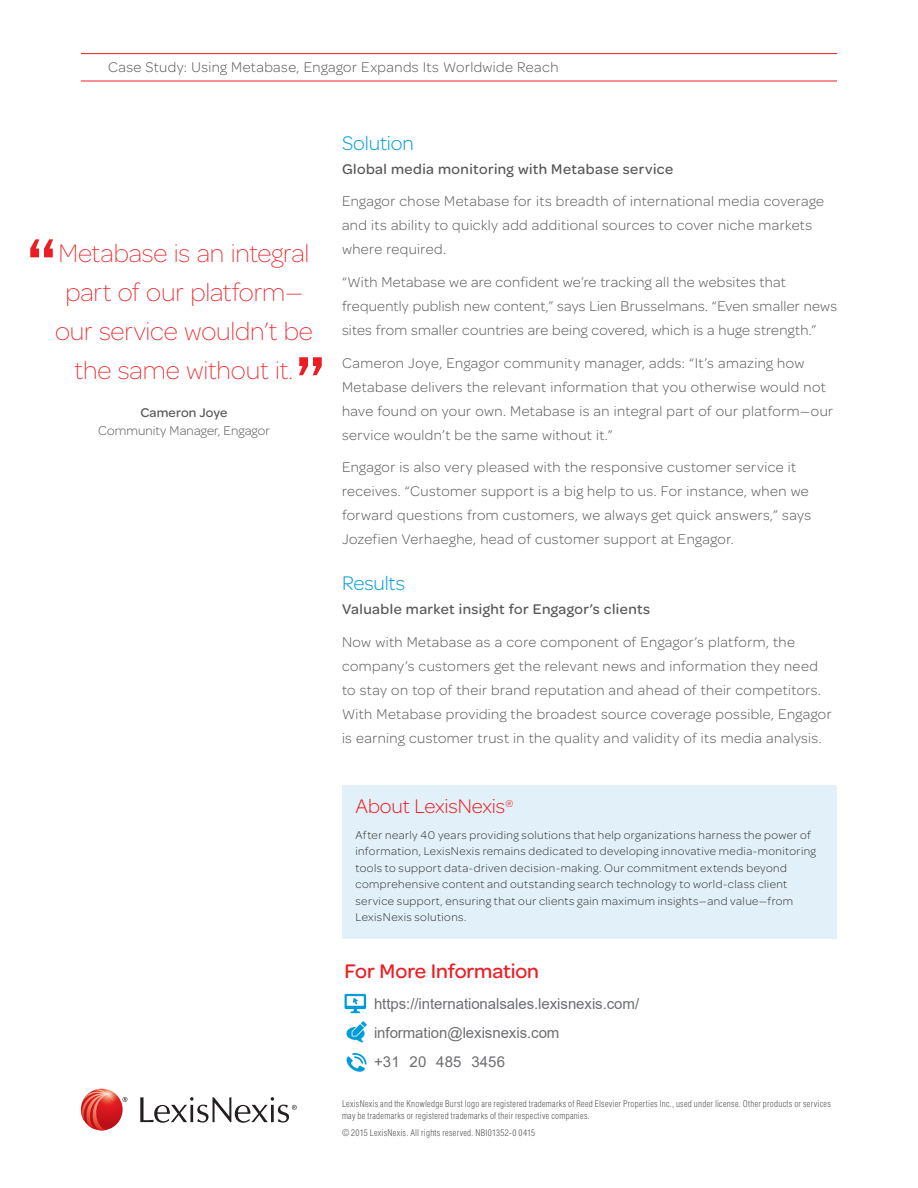
<style>
.page{position:relative;width:918px;height:1188px;background:#fff}
.page>*{position:absolute;margin:0;border:0;box-sizing:border-box;transform-origin:0 0}
.t1{font:74.25px "Trade Gothic Bold Cond Twenty";color:#ee1d23}
.PullQuote{font:200 27px/39px "Omnes";letter-spacing:-.005em;color:#ee1d23;text-align:center}
.t2{font:500 21px "Omnes";letter-spacing:-.005em;color:#ed1d24}
.subhead{font:300 21px "Omnes";letter-spacing:-.01em;color:#ee1d23}
.subhead-2{font:300 21px "Omnes";letter-spacing:-.01em;color:#009cda}
.BodyCopy{font:300 15px/24px "Omnes";letter-spacing:.025em;color:#57585a}
.Intro{font:500 15px "Omnes";letter-spacing:.025em;color:#57585a}
.t3{font:15px/29px "Arial";letter-spacing:-.005em;color:#6d6e71}
.Attribution{font:300 13.5px/18px "Omnes";letter-spacing:.005em;color:#57585a;text-align:center}
.t4{font:300 12px/16.5px "Omnes";letter-spacing:.035em;color:#312f30}
.Legalese{font:300 condensed 9px/12px "Helvetica";letter-spacing:.03em;color:#57585a}
.s1{font-weight:500}
</style>
<div class="page">
<div style="left:342px;top:785px;width:495px;height:154px;background:#e2f1f9"></div>
<hr style="left:81px;top:81px;width:756px;height:1px;background:#ee1d23">
<hr style="left:81px;top:53px;width:756px;height:1px;background:#ee1d23">
<svg style="left:123px;top:1097px;width:4px;height:5px"></svg>
<svg style="left:140px;top:1097px;width:157px;height:26px"></svg>
<svg style="left:81px;top:1089px;width:42px;height:41px"></svg>
<svg style="left:81px;top:1089px;width:34px;height:41px"></svg>
<svg style="left:345px;top:994px;width:21px;height:19px"></svg>
<svg style="left:346px;top:1021px;width:21px;height:22px"></svg>
<svg style="left:346px;top:1053px;width:21px;height:19px"></svg>
<p class="BodyCopy" style="left:108px;top:55px;width:452px">Case Study: Using Metabase, Engagor Expands Its Worldwide Reach</p>
<p class="t1" style="left:25px;top:222px;width:34px">“</p>
<p class="PullQuote" style="left:55px;top:233px;width:259px">Metabase is an integral part of our platform— our service wouldn’t be the same without it.</p>
<p class="Attribution" style="left:98px;top:403px;width:173px"><span class="s1">Cameron Joye<br></span>Community Manager, Engagor</p>
<p class="t1" style="left:294px;top:339px;width:34px">”</p>
<p class="subhead-2" style="left:342px;top:129px;width:73px">Solution</p>
<p class="Intro" style="left:342px;top:158px;width:333px">Global media monitoring with Metabase service</p>
<p class="BodyCopy" style="left:342px;top:189px;width:484px">Engagor chose Metabase for its breadth of international media coverage and its ability to quickly add additional sources to cover niche markets where required.</p>
<p class="BodyCopy" style="left:342px;top:270px;width:497px">“With Metabase we are confident we’re tracking all the websites that frequently publish new content,” says Lien Brusselmans. “Even smaller news sites from smaller countries are being covered, which is a huge strength.”</p>
<p class="BodyCopy" style="left:342px;top:350px;width:493px">Cameron Joye, Engagor community manager, adds: “It’s amazing how Metabase delivers the relevant information that you otherwise would not have found on your own. Metabase is an integral part of our platform—our service wouldn’t be the same without it.”</p>
<p class="BodyCopy" style="left:342px;top:455px;width:471px">Engagor is also very pleased with the responsive customer service it receives. “Customer support is a big help to us. For instance, when we forward questions from customers, we always get quick answers,” says Jozefien Verhaeghe, head of customer support at Engagor.</p>
<p class="subhead-2" style="left:342px;top:570px;width:65px">Results</p>
<p class="Intro" style="left:342px;top:599px;width:310px">Valuable market insight for Engagor’s clients</p>
<p class="BodyCopy" style="left:342px;top:630px;width:491px">Now with Metabase as a core component of Engagor’s platform, the company’s customers get the relevant news and information they need to stay on top of their brand reputation and ahead of their competitors.<br>With Metabase providing the broadest source coverage possible, Engagor is earning customer trust in the quality and validity of its media analysis.</p>
<p class="subhead" style="left:356px;top:793px;width:159px">About LexisNexis<sup>®</sup></p>
<p class="t4" style="left:356px;top:826px;width:462px">After nearly 40 years providing solutions that help organizations harness the power of information, LexisNexis remains dedicated to developing innovative media-monitoring tools to support data-driven decision-making. Our commitment extends beyond comprehensive content and outstanding search technology to world-class client service support, ensuring that our clients gain maximum insights—and value—from LexisNexis solutions.</p>
<h3 class="t2" style="left:345px;top:957px;width:196px">For More Information</h3>
<p class="t3" style="left:374px;top:989px;width:267px">https://internationalsales.lexisnexis.com/ information@lexisnexis.com<br>+31 20 485 3456</p>
<p class="Legalese" style="left:342px;top:1098px;width:490px">LexisNexis and the Knowledge Burst logo are registered trademarks of Reed Elsevier Properties Inc., used under license. Other products or services may be trademarks or registered trademarks of their respective companies.</p>
<p class="Legalese" style="left:342px;top:1126px;width:195px">© 2015 LexisNexis. All rights reserved. NBI01352-0 0415</p>
</div>
